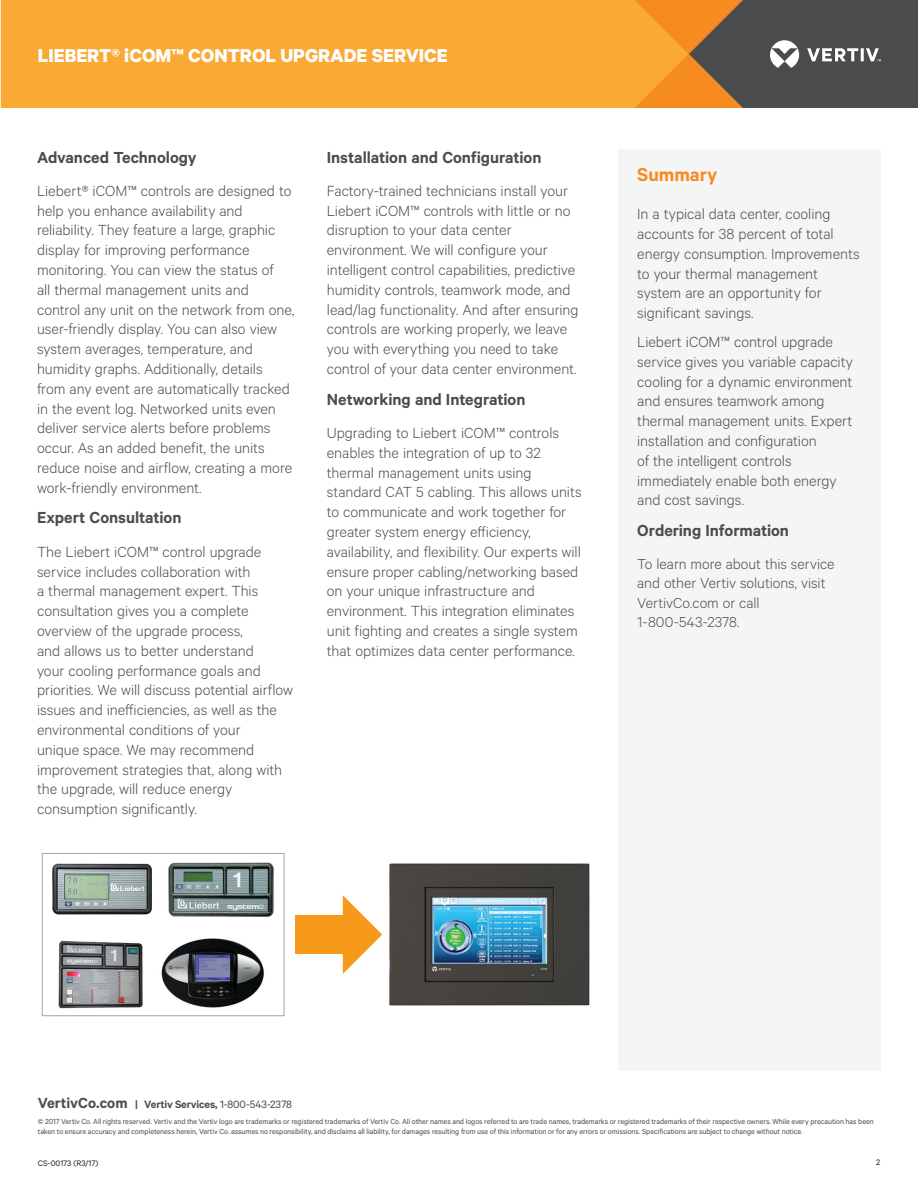
<style>
.page{position:relative;width:918px;height:1188px;background:#fff}
.page>*{position:absolute;margin:0;border:0;box-sizing:border-box;transform-origin:0 0}
.Vertiv_Header_Small{font:700 21px "Calibre";color:#fff}
.Vertiv_Orange_Main_H{font:600 21px "Calibre";color:#f68b1f}
.Vertiv_Heading{font:600 18px "Calibre";color:#4b4c4d}
.Vertiv_Body_Text{font:300 16.5px/19.8px "Calibre";color:#4b4c4d}
.Vertiv_Body_Text-2{font:300 16.2px/19.5px "Calibre";color:#4b4c4d}
.Footer_Address{font:600 12px "Calibre";letter-spacing:-.01em;color:#4b4c4d}
.Document_ID{font:9px "Calibre";color:#231f20}
.Page_Number_Right{font:9px "Calibre";color:#231f20}
.Footer_Disclaimer{font:8.25px/9.8px "Calibre";letter-spacing:-.01em;color:#4b4c4d}
.s1{font-size:16.5px}
.s2{font-weight:400}
</style>
<div class="page">
<div style="left:1px;top:0;width:634px;height:108px;background:#faaa34"></div>
<svg style="left:635px;top:0;width:283px;height:108px;background:#816647"></svg>
<div style="left:618px;top:149px;width:263px;height:922px;background:#f4f5f5"></div>
<img style="left:389px;top:863px;width:201px;height:143px">
<svg style="left:343px;top:895px;width:39px;height:79px"></svg>
<div style="left:295px;top:915px;width:56px;height:39px;background:#f79a1c"></div>
<img style="left:168px;top:862px;width:106px;height:55px">
<img style="left:161px;top:939px;width:103px;height:69px">
<img style="left:52px;top:863px;width:100px;height:51px">
<img style="left:58px;top:941px;width:85px;height:67px">
<div style="left:42px;top:853px;width:242px;height:163px;border:1px solid #a5a2a2"></div>
<p class="Vertiv_Header_Small" style="left:38px;top:43px;width:411px">LIEBERT® iCOM™ CONTROL UPGRADE SERVICE</p>
<p class="Vertiv_Heading" style="left:37px;top:146px;width:161px">Advanced Technology</p>
<p class="Vertiv_Body_Text" style="left:37px;top:180px;width:259px">Liebert® iCOM™ controls are designed to help you enhance availability and reliability. They feature a large, graphic display for improving performance monitoring. You can view the status of<br>all thermal management units and control any unit on the network from one, user-friendly display. You can also view system averages, temperature, and humidity graphs. Additionally, details from any event are automatically tracked in the event log. Networked units even deliver service alerts before problems occur. As an added benefit, the units reduce noise and airflow, creating a more work-friendly environment.</p>
<p class="Vertiv_Heading" style="left:37px;top:507px;width:146px">Expert Consultation</p>
<p class="Vertiv_Body_Text" style="left:37px;top:541px;width:258px">The Liebert iCOM™ control upgrade service includes collaboration with<br>a thermal management expert. This consultation gives you a complete overview of the upgrade process,<br>and allows us to better understand<br>your cooling performance goals and priorities. We will discuss potential airflow issues and inefficiencies, as well as the environmental conditions of your<br>unique space. We may recommend improvement strategies that, along with the upgrade, will reduce energy consumption significantly.</p>
<p class="Vertiv_Heading" style="left:327px;top:146px;width:216px">Installation and Configuration</p>
<p class="Vertiv_Body_Text" style="left:327px;top:180px;width:253px">Factory-trained technicians install your Liebert iCOM™ controls with little or no disruption to your data center environment. We will configure your intelligent control capabilities, predictive humidity controls, teamwork mode, and lead/lag functionality. And after ensuring controls are working properly, we leave you with everything you need to take control of your data center environment.</p>
<p class="Vertiv_Heading" style="left:327px;top:388px;width:200px">Networking and Integration</p>
<p class="Vertiv_Body_Text" style="left:327px;top:422px;width:256px">Upgrading to Liebert iCOM™ controls enables the integration of up to 32 thermal management units using standard CAT 5 cabling. This allows units to communicate and work together for greater system energy efficiency, availability, and flexibility. Our experts will ensure proper cabling/networking based on your unique infrastructure and environment. This integration eliminates unit fighting and creates a single system that optimizes data center performance.</p>
<p class="Vertiv_Orange_Main_H" style="left:637px;top:162px;width:82px">Summary</p>
<p class="Vertiv_Body_Text" style="left:637px;top:203px;width:224px">In a typical data center, cooling accounts for 38 percent of total energy consumption. Improvements to your thermal management system are an opportunity for significant savings.</p>
<p class="Vertiv_Body_Text" style="left:637px;top:331px;width:217px">Liebert iCOM™ control upgrade service gives you variable capacity cooling for a dynamic environment and ensures teamwork among thermal management units. Expert installation and configuration<br>of the intelligent controls immediately enable both energy and cost savings.</p>
<p class="Vertiv_Heading" style="left:637px;top:520px;width:153px">Ordering Information</p>
<p class="Vertiv_Body_Text-2" style="left:637px;top:553px;width:199px">To learn more about this service and other Vertiv solutions, visit<br>VertivCo.com or call<br>1-800-543-2378.</p>
<p class="Footer_Address" style="left:38px;top:1097px;width:256px"><span class="s1">VertivCo.com</span> | Vertiv Services, <span class="s2">1-800-543-2378</span></p>
<p class="Footer_Disclaimer" style="left:38px;top:1117px;width:838px">© 2017 Vertiv Co. All rights reserved. Vertiv and the Vertiv logo are trademarks or registered trademarks of Vertiv Co. All other names and logos referred to are trade names, trademarks or registered trademarks of their respective owners. While every precaution has been taken to ensure accuracy and completeness herein, Vertiv Co. assumes no responsibility, and disclaims all liability, for damages resulting from use of this information or for any errors or omissions. Specifications are subject to change without notice.</p>
<p class="Document_ID" style="left:38px;top:1158px;width:62px">CS-00173 (R3/17)</p>
<p class="Page_Number_Right" style="left:876px;top:1157px;width:6px">2</p>
</div>
